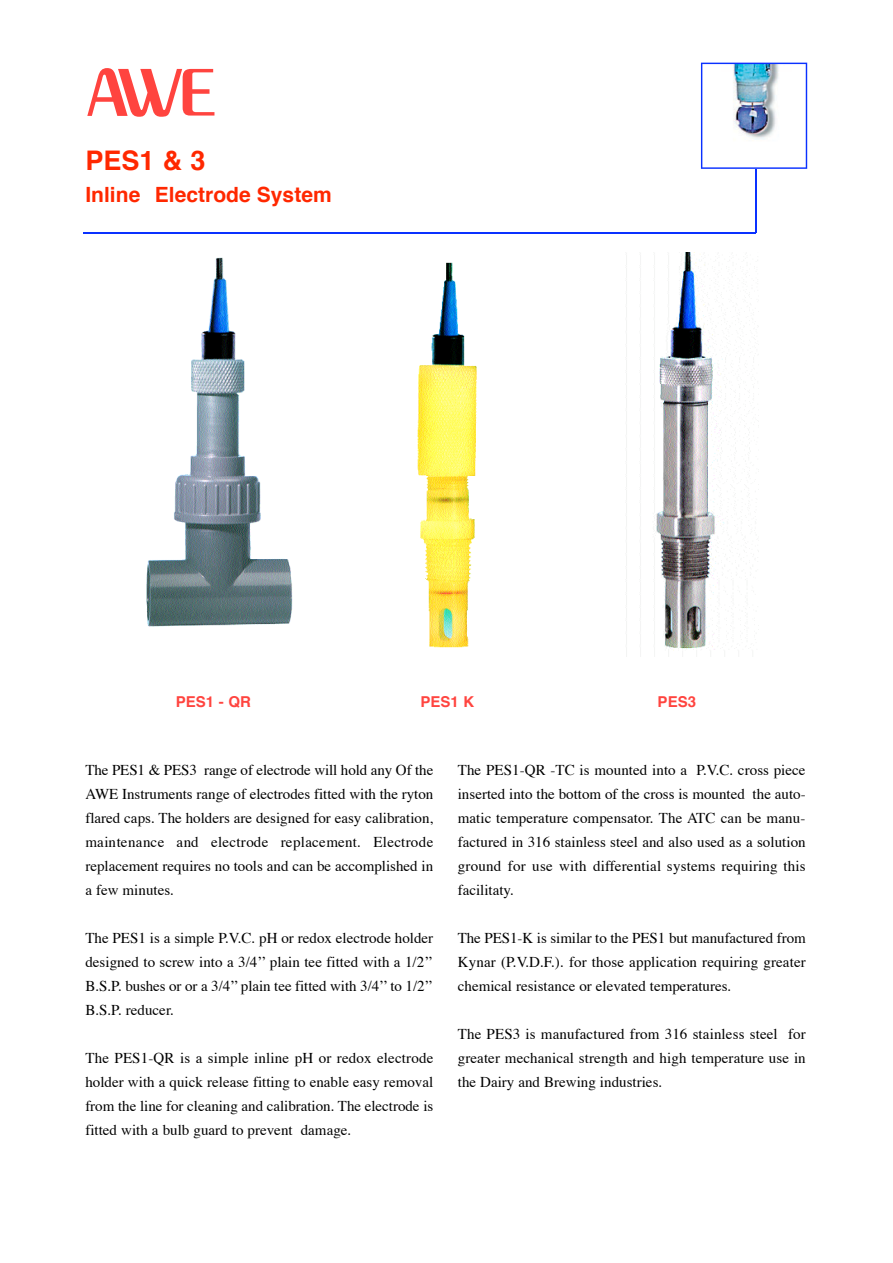
<style>
.page{position:relative;width:893px;height:1263px;background:#fff}
.page>*{position:absolute;margin:0;border:0;box-sizing:border-box;transform-origin:0 0}
.t1{font:600 108px "Peignot";color:#ff443f}
.t2{font:700 27px "Helvetica";color:#ff2800}
.t3{font:700 21px "Helvetica";color:#ff2800}
.t4{font:15px/24px "Times";color:#000;text-align:justify}
.t5{font:700 15px "Helvetica";color:#ff443f}
</style>
<div class="page">
<hr style="left:755px;top:169px;width:1px;height:64px;background:#0a31ff">
<img style="left:701px;top:63px;width:106px;height:106px">
<hr style="left:84px;top:232px;width:672px;height:2px;background:#0a31ff">
<img style="left:146px;top:257px;width:147px;height:370px">
<img style="left:417px;top:262px;width:60px;height:386px">
<img style="left:626px;top:252px;width:128px;height:405px">
<h1 class="t1" style="left:86px;top:38px;width:131px">awe</h1>
<h2 class="t2" style="left:85px;top:149px;width:122px">PES1 &amp; 3</h2>
<h3 class="t3" style="left:85px;top:186px;width:248px">Inline Electrode System</h3>
<p class="t5" style="left:176px;top:695px;width:77px">PES1 - QR</p>
<p class="t5" style="left:420px;top:695px;width:55px">PES1 K</p>
<p class="t5" style="left:657px;top:695px;width:40px">PES3</p>
<p class="t4" style="left:85px;top:759px;width:349px">The PES1 &amp; PES3 range of electrode will hold any Of the AWE Instruments range of electrodes fitted with the ryton flared caps. The holders are designed for easy calibration, maintenance and electrode replacement. Electrode replacement requires no tools and can be accomplished in a few minutes.</p>
<p class="t4" style="left:85px;top:927px;width:349px">The PES1 is a simple P.V.C. pH or redox electrode holder designed to screw into a 3/4’’ plain tee fitted with a 1/2’’ B.S.P. bushes or or a 3/4’’ plain tee fitted with 3/4’’to 1/2’’ B.S.P. reducer.</p>
<p class="t4" style="left:85px;top:1047px;width:349px">The PES1-QR is a simple inline pH or redox electrode holder with a quick release fitting to enable easy removal from the line for cleaning and calibration. The electrode is fitted with a bulb guard to prevent damage.</p>
<p class="t4" style="left:458px;top:759px;width:349px">The PES1-QR -TC is mounted into a P.V.C. cross piece inserted into the bottom of the cross is mounted the auto&shy;matic temperature compensator. The ATC can be manu&shy;factured in 316 stainless steel and also used as a solution ground for use with differential systems requiring this facilitaty.</p>
<p class="t4" style="left:458px;top:927px;width:349px">The PES1-K is similar to the PES1 but manufactured from Kynar (P.V.D.F.). for those application requiring greater chemical resistance or elevated temperatures.</p>
<p class="t4" style="left:458px;top:1024px;width:349px">The PES3 is manufactured from 316 stainless steel for greater mechanical strength and high temperature use in the Dairy and Brewing industries.</p>
</div>
